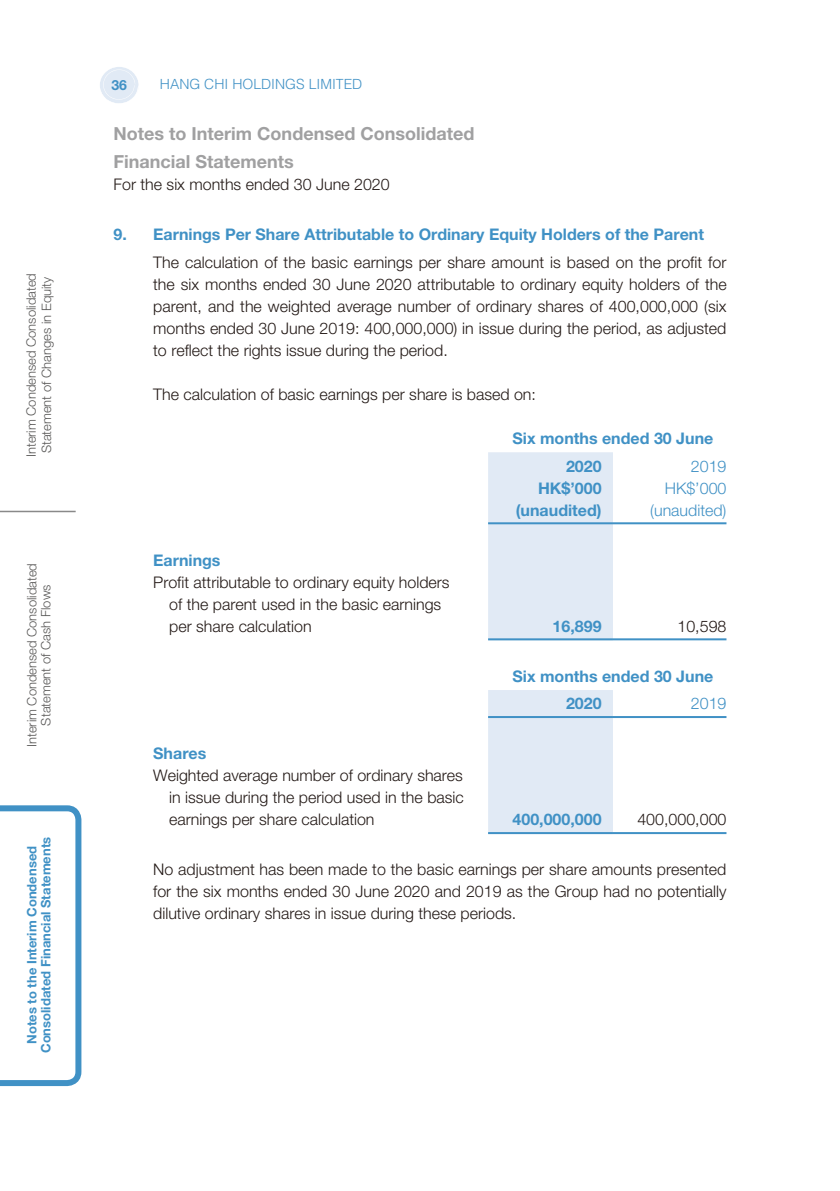
<style>
.page{position:relative;width:840px;height:1191px;background:#fff}
.page>*{position:absolute;margin:0;border:0;box-sizing:border-box;transform-origin:0 0}
.t1{font:700 18px/28px "Helvetica Neue LT Std";color:#a0a0a1}
.t2{font:300 16px/22px "Helvetica Neue LT Std";color:#231916;text-align:justify}
.t3{font:700 16px/27.6px "Helvetica Neue LT Std";color:#4091c5}
.t4{font:300 16px "Helvetica Neue LT Std";color:#4091c5}
.t5{font:300 14px "Helvetica LT Std";color:#4091c5}
.t6{font:700 14px "Helvetica Neue LT Std";color:#4091c5}
.t7{font:300 13px/14px "Helvetica Neue LT Std";color:#595857;text-align:center}
.t8{font:700 13px/14px "Helvetica Neue LT Std";color:#4091c5;text-align:center}
</style>
<div class="page">
<svg style="left:100px;top:67px;width:39px;height:36px"></svg>
<svg style="left:0;top:805px;width:81px;height:281px"></svg>
<hr style="left:0;top:511px;width:76px;height:1px;background:#898989">
<div style="left:488px;top:452px;width:124px;height:186px;background:#e1eaf5"></div>
<hr style="left:488px;top:522px;width:124px;height:2px;background:#4091c5">
<hr style="left:612px;top:522px;width:114px;height:2px;background:#4091c5">
<hr style="left:488px;top:638px;width:124px;height:2px;background:#4091c5">
<hr style="left:612px;top:638px;width:114px;height:2px;background:#4091c5">
<div style="left:488px;top:690px;width:124px;height:142px;background:#e1eaf5"></div>
<hr style="left:488px;top:716px;width:124px;height:2px;background:#4091c5">
<hr style="left:612px;top:716px;width:114px;height:2px;background:#4091c5">
<hr style="left:488px;top:832px;width:124px;height:2px;background:#4091c5">
<hr style="left:612px;top:832px;width:114px;height:2px;background:#4091c5">
<p class="t7" style="left:23px;top:457px;width:185px;line-height:15.6px;text-align:left;rotate:-90deg">Interim Condensed Consolidated<br>Statement of Changes in Equity</p>
<p class="t7" style="left:25px;top:747px;width:185px;rotate:-90deg">Interim Condensed Consolidated<br>Statement of Cash Flows</p>
<p class="t8" style="left:25px;top:1053px;width:218px;rotate:-90deg">Notes to the Interim Condensed<br>Consolidated Financial Statements</p>
<p class="t6" style="left:111px;top:76px;width:17px">36</p>
<p class="t5" style="left:160px;top:76px;width:204px">HANG CHI HOLDINGS LIMITED</p>
<p class="t1" style="left:113px;top:119px;width:362px">Notes to Interim Condensed Consolidated<br>Financial Statements</p>
<p class="t2" style="left:113px;top:173px;width:277px">For the six months ended 30 June 2020</p>
<p class="t3" style="left:113px;top:220px;width:591px">9. Earnings Per Share Attributable to Ordinary Equity Holders of the Parent</p>
<p class="t2" style="left:153px;top:251px;width:574px">The calculation of the basic earnings per share amount is based on the profit for the six months ended 30 June 2020 attributable to ordinary equity holders of the parent, and the weighted average number of ordinary shares of 400,000,000 (six months ended 30 June 2019: 400,000,000) in issue during the period, as adjusted to reflect the rights issue during the period.</p>
<p class="t2" style="left:153px;top:383px;width:384px">The calculation of basic earnings per share is based on:</p>
<p class="t3" style="left:565px;top:424px;width:149px;text-indent:-53px">Six months ended 30 June<br>2020</p>
<p class="t4" style="left:690px;top:456px;width:37px">2019</p>
<p class="t3" style="left:153px;top:546px;width:69px">Earnings</p>
<p class="t2" style="left:169px;top:570px;width:282px;text-align:left;text-indent:-16px">Profit attributable to ordinary equity holders of the parent used in the basic earnings per share calculation</p>
<p class="t3" style="left:538px;top:474px;width:65px">HK$’000</p>
<p class="t4" style="left:664px;top:478px;width:63px">HK$’000</p>
<p class="t3" style="left:515px;top:496px;width:87px">(unaudited)</p>
<p class="t4" style="left:650px;top:500px;width:78px">(unaudited)</p>
<p class="t3" style="left:552px;top:612px;width:50px">16,899</p>
<p class="t2" style="left:677px;top:614px;width:50px">10,598</p>
<p class="t3" style="left:565px;top:662px;width:149px;text-indent:-53px">Six months ended 30 June<br>2020</p>
<p class="t4" style="left:690px;top:694px;width:37px">2019</p>
<p class="t3" style="left:153px;top:739px;width:55px">Shares</p>
<p class="t2" style="left:169px;top:764px;width:296px;text-indent:-16px">Weighted average number of ordinary shares in issue during the period used in the basic earnings per share calculation</p>
<p class="t3" style="left:512px;top:805px;width:90px">400,000,000</p>
<p class="t2" style="left:637px;top:808px;width:90px">400,000,000</p>
<p class="t2" style="left:153px;top:858px;width:574px">No adjustment has been made to the basic earnings per share amounts presented for the six months ended 30 June 2020 and 2019 as the Group had no potentially dilutive ordinary shares in issue during these periods.</p>
</div>
